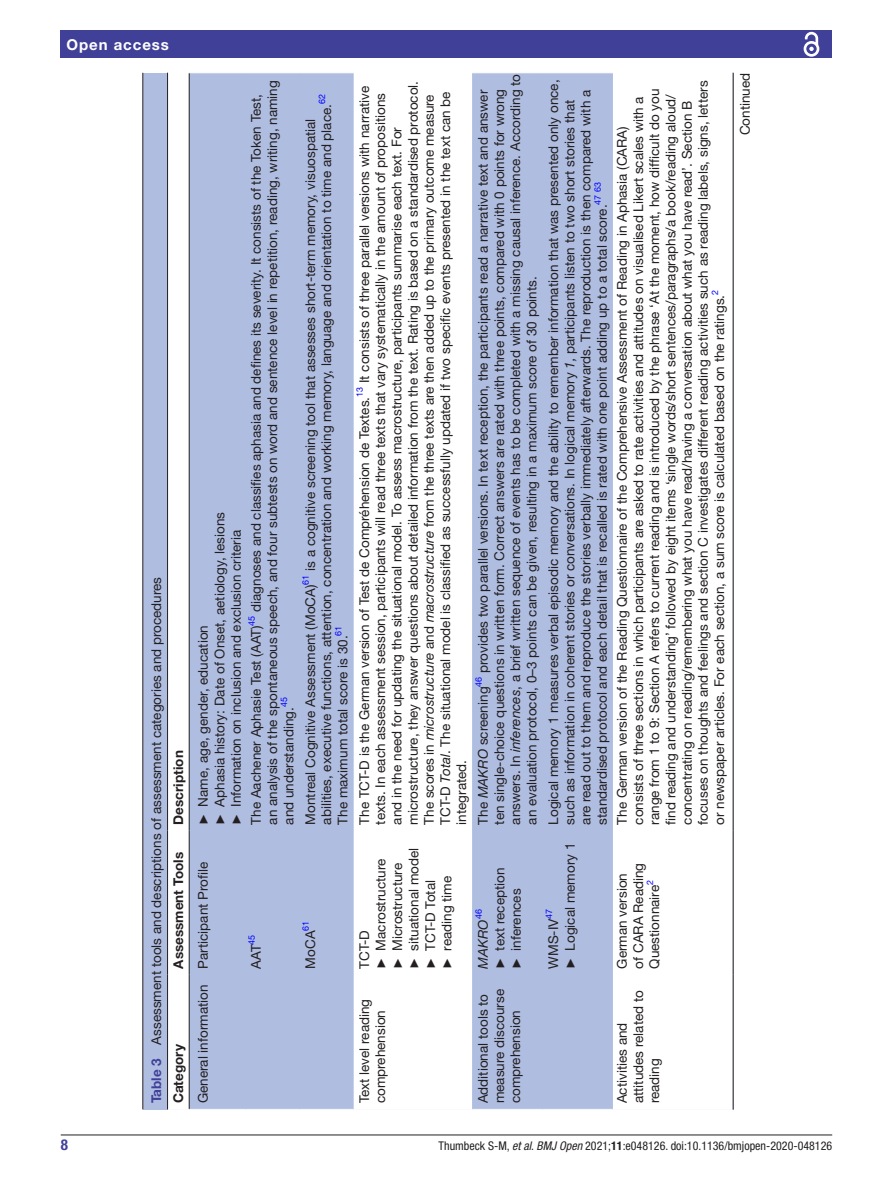
<style>
.page{position:relative;width:893px;height:1191px;background:#fff}
.page>*{position:absolute;margin:0;border:0;box-sizing:border-box;transform-origin:0 0}
.t1{font:700 15px "Helvetica Neue LT Std";letter-spacing:.065em;color:#fff}
.t2{font:700 condensed 15px "Helvetica Neue LT Std";color:#414099}
.t3{font:13.5px/16.2px "Helvetica Neue LT Std";color:#231f20}
.t4{font:700 13.5px "Helvetica Neue LT Std";color:#231f20}
.t5{font:italic 13.5px "Helvetica Neue LT Std";color:#231f20}
.t6{font:condensed 12px "Helvetica Neue LT Std";color:#231f20}
.t7{font:9px "Helvetica Neue LT Std";color:#00f}
.s1{font-weight:700;color:#414099}
.s2{font-weight:700}
.s3{font-family:"Arial";font-size:12px}
.s4{font-style:italic}
</style>
<div class="page">
<hr style="left:61px;top:1134px;width:771px;height:1px;background:#231f20">
<div style="left:61px;top:31px;width:771px;height:27px;background:#414099"></div>
<svg style="left:803px;top:31px;width:17px;height:26px"></svg>
<div style="left:143px;top:73px;width:590px;height:1036px;background:#afbde1"></div>
<hr style="left:142px;top:73px;width:1px;height:1036px;background:#231f20">
<div style="left:168px;top:73px;width:565px;height:1036px;background:#fff"></div>
<svg style="left:190px;top:73px;width:423px;height:1036px"></svg>
<hr style="left:167px;top:974px;width:1px;height:135px;background:#231f20">
<hr style="left:189px;top:974px;width:1px;height:135px;background:#231f20">
<hr style="left:167px;top:830px;width:1px;height:144px;background:#231f20">
<hr style="left:189px;top:830px;width:1px;height:144px;background:#231f20">
<hr style="left:167px;top:73px;width:1px;height:757px;background:#231f20">
<hr style="left:189px;top:73px;width:1px;height:757px;background:#231f20">
<hr style="left:733px;top:974px;width:1px;height:135px;background:#231f20">
<hr style="left:733px;top:830px;width:1px;height:144px;background:#231f20">
<hr style="left:733px;top:73px;width:1px;height:757px;background:#231f20">
<p class="t1" style="left:66px;top:35px;width:104px">Open access</p>
<p class="t3" style="left:145px;top:1103px;width:528px;line-height:22px;rotate:-90deg"><span class="s1">Table 3</span> Assessment tools and descriptions of assessment categories and procedures<br><span class="s2">Category</span></p>
<p class="t4" style="left:170px;top:824px;width:76px;rotate:-90deg">Description</p>
<p class="t4" style="left:170px;top:968px;width:118px;rotate:-90deg">Assessment Tools</p>
<p class="t3" style="left:248px;top:824px;width:745px;text-indent:212px;rotate:-90deg">diagnoses and classifies aphasia and defines its severity. It consists of the Token Test, an analysis of the spontaneous speech, and four subtests on word and sentence level in repetition, reading, writing, naming and understanding.</p>
<p class="t7" style="left:317px;top:104px;width:11px;rotate:-90deg">62</p>
<p class="t3" style="left:302px;top:824px;width:722px;text-indent:253px;rotate:-90deg">is a cognitive screening tool that assesses short-term memory, visuospatial abilities, executive functions, attention, concentration and working memory, language and orientation to time and place.</p>
<p class="t3" style="left:195px;top:824px;width:314px;rotate:-90deg"><span class="s3">►</span> Name, age, gender, education<br><span class="s3">►</span> Aphasia history: Date of Onset, aetiology, lesions <span class="s3">►</span> Information on inclusion and exclusion criteria</p>
<p class="t7" style="left:300px;top:584px;width:11px;rotate:-90deg">61</p>
<p class="t3" style="left:302px;top:824px;width:241px;rotate:-90deg">Montreal Cognitive Assessment (MoCA)</p>
<p class="t7" style="left:246px;top:625px;width:11px;rotate:-90deg">45</p>
<p class="t3" style="left:248px;top:824px;width:200px;rotate:-90deg">The Aachener Aphasie Test (AAT)</p>
<p class="t7" style="left:333px;top:635px;width:11px;rotate:-90deg">61</p>
<p class="t3" style="left:334px;top:824px;width:190px;rotate:-90deg">The maximum total score is 30.</p>
<p class="t7" style="left:279px;top:707px;width:11px;rotate:-90deg">45</p>
<p class="t3" style="left:195px;top:1103px;width:243px;rotate:-90deg">General information Participant Profile</p>
<p class="t7" style="left:246px;top:944px;width:11px;rotate:-90deg">45</p>
<p class="t3" style="left:248px;top:968px;width:26px;rotate:-90deg">AAT</p>
<p class="t7" style="left:300px;top:930px;width:11px;rotate:-90deg">61</p>
<p class="t3" style="left:302px;top:968px;width:40px;rotate:-90deg">MoCA</p>
<p class="t3" style="left:475px;top:824px;width:752px;text-indent:151px;rotate:-90deg">provides two parallel versions. In text reception, the participants read a narrative text and answer ten single-choice questions in written form. Correct answers are rated with three points, compared with 0 points for wrong answers. In <span class="s4">inferences</span>, a brief written sequence of events has to be completed with a missing causal inference. According to an evaluation protocol, 0–3 points can be given, resulting in a maximum score of 30 points.</p>
<p class="t3" style="left:356px;top:824px;width:745px;text-indent:441px;rotate:-90deg">It consists of three parallel versions with narrative texts. In each assessment session, participants will read three texts that vary systematically in the amount of propositions and in the need for updating the situational model. To assess macrostructure, participants summarise each text. For microstructure, they answer questions about detailed information from the text. Rating is based on a standardised protocol.<br>The scores in <span class="s4">microstructure</span> and <span class="s4">macrostructure</span> from the three texts are then added up to the primary outcome measure TCT-D <span class="s4">Total</span>. The situational model is classified as successfully updated if two specific events presented in the text can be integrated.</p>
<p class="t7" style="left:354px;top:397px;width:11px;rotate:-90deg">13</p>
<p class="t3" style="left:356px;top:824px;width:429px;rotate:-90deg">The TCT-D is the German version of Test de Compréhension de Textes.</p>
<p class="t7" style="left:473px;top:686px;width:11px;rotate:-90deg">46</p>
<p class="t3" style="left:475px;top:824px;width:139px;rotate:-90deg">The <span class="s4">MAKRO</span> screening</p>
<p class="t3" style="left:614px;top:824px;width:745px;rotate:-90deg">The German version of the Reading Questionnaire of the Comprehensive Assessment of Reading in Aphasia (CARA) consists of three sections in which participants are asked to rate activities and attitudes on visualised Likert scales with a range from 1 to 9: Section A refers to current reading and is introduced by the phrase ‘At the moment, how difficult do you find reading and understanding’ followed by eight items ‘single words/short sentences/paragraphs/a book/reading aloud/ concentrating on reading/remembering what you have read/having a conversation about what you have read’. Section B focuses on thoughts and feelings and section C investigates different reading activities such as reading labels, signs, letters or newspaper articles. For each section, a sum score is calculated based on the ratings.<sup>2</sup></p>
<p class="t3" style="left:737px;top:135px;width:64px;rotate:-90deg">Continued</p>
<p class="t3" style="left:545px;top:824px;width:746px;rotate:-90deg">Logical memory 1 measures verbal episodic memory and the ability to remember information that was presented only once, such as information in coherent stories or conversations. In logical memory <span class="s4">1,</span> participants listen to two short stories that are read out to them and reproduce the stories verbally immediately afterwards. The reproduction is then compared with a standardised protocol and each detail that is recalled is rated with one point adding up to a total score.</p>
<p class="t7" style="left:592px;top:205px;width:24px;rotate:-90deg">47 63</p>
<p class="t3" style="left:356px;top:968px;width:122px;rotate:-90deg">TCT-D<br><span class="s3">►</span> Macrostructure <span class="s3">►</span> Microstructure<br><span class="s3">►</span> situational model <span class="s3">►</span> TCT-D Total<br><span class="s3">►</span> reading time</p>
<p class="t3" style="left:356px;top:1103px;width:106px;rotate:-90deg">Text level reading comprehension</p>
<p class="t3" style="left:491px;top:968px;width:103px;rotate:-90deg"><span class="s3">►</span> text reception <span class="s3">►</span> inferences</p>
<p class="t7" style="left:473px;top:919px;width:11px;rotate:-90deg">46</p>
<p class="t5" style="left:475px;top:968px;width:51px;rotate:-90deg">MAKRO</p>
<p class="t3" style="left:475px;top:1103px;width:116px;rotate:-90deg">Additional tools to measure discourse comprehension</p>
<p class="t3" style="left:562px;top:968px;width:127px;rotate:-90deg"><span class="s3">►</span> Logical memory 1</p>
<p class="t7" style="left:543px;top:918px;width:11px;rotate:-90deg">47</p>
<p class="t3" style="left:545px;top:968px;width:52px;rotate:-90deg">WMS-IV</p>
<p class="t3" style="left:614px;top:968px;width:107px;rotate:-90deg">German version of CARA Reading<br>Questionnaire</p>
<p class="t7" style="left:645px;top:885px;width:6px;rotate:-90deg">2</p>
<p class="t3" style="left:614px;top:1103px;width:115px;rotate:-90deg">Activities and attitudes related to reading</p>
<p class="t2" style="left:61px;top:1135px;width:9px">8</p>
<p class="t6" style="left:439px;top:1138px;width:395px">Thumbeck S-M, <span class="s4">et al</span>. <span class="s4">BMJ Open</span> 2021;<span class="s2">11</span>:e048126. doi:10.1136/bmjopen-2020-048126</p>
</div>
